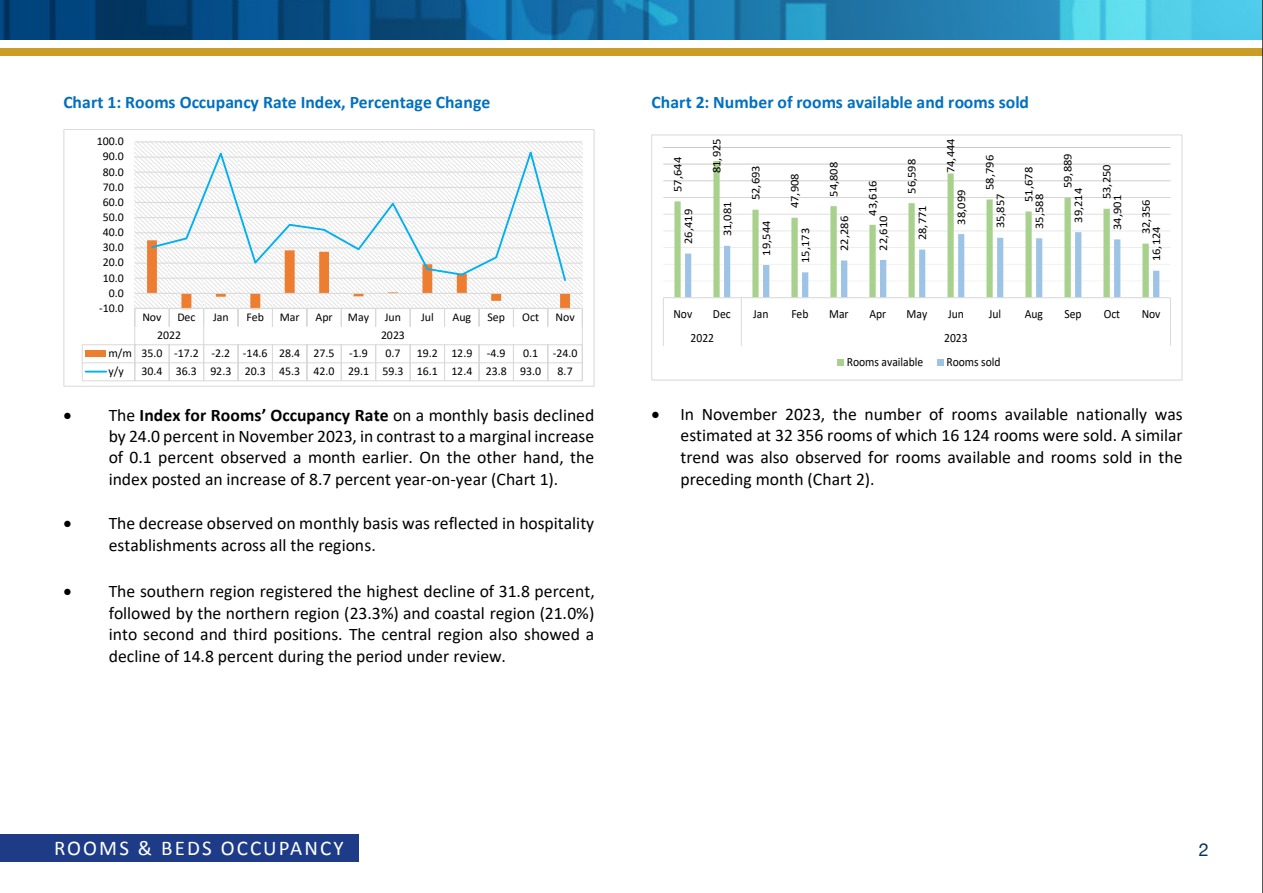
<style>
.page{position:relative;width:1263px;height:893px;background:#fff}
.page>*{position:absolute;margin:0;border:0;box-sizing:border-box;transform-origin:0 0}
.t1{font:21px "Calibri";letter-spacing:.1em;color:#fff}
.t2{font:17.7px/21.5px "Calibri";color:#000;text-align:justify}
.t3{font:700 17.7px "Calibri";letter-spacing:.005em;color:#0070c0}
.t4{font:12.6px "Calibri";letter-spacing:-.005em;color:#000;scale:.93 1}
.t5{font:11.85px "Calibri";letter-spacing:-.005em;color:#000}
.t6{font:11.7px "Calibri";color:#000;scale:1.08 1}
.t7{font:11.55px "Calibri";letter-spacing:.005em;color:#000;scale:1.08 1}
.s1{font-weight:700}
</style>
<div class="page">
<img style="left:0;top:0;width:1262px;height:39px">
<div style="left:0;top:49px;width:1263px;height:7px;background:#ca9e25"></div>
<div style="left:0;top:834px;width:359px;height:27px;background:#1d3b87"></div>
<hr style="left:1262px;top:0;width:1px;height:893px;background:#231f20">
<svg style="left:135px;top:142px;width:447px;height:166px;fill:#f6f6f6"></svg>
<hr style="left:135px;top:278px;width:447px;height:1px;background:#d9d9d9">
<hr style="left:135px;top:263px;width:447px;height:1px;background:#d9d9d9">
<hr style="left:135px;top:247px;width:447px;height:1px;background:#d9d9d9">
<hr style="left:135px;top:232px;width:447px;height:1px;background:#d9d9d9">
<hr style="left:135px;top:217px;width:447px;height:1px;background:#d9d9d9">
<hr style="left:135px;top:202px;width:447px;height:1px;background:#d9d9d9">
<hr style="left:135px;top:187px;width:447px;height:1px;background:#d9d9d9">
<hr style="left:135px;top:172px;width:447px;height:1px;background:#d9d9d9">
<hr style="left:135px;top:157px;width:447px;height:1px;background:#d9d9d9">
<hr style="left:135px;top:141px;width:447px;height:1px;background:#d9d9d9">
<hr style="left:135px;top:293px;width:447px;height:1px;background:#d9d9d9">
<hr style="left:135px;top:308px;width:447px;height:1px;background:#d9d9d9">
<hr style="left:82px;top:344px;width:500px;height:1px;background:#d9d9d9">
<div style="left:86px;top:350px;width:20px;height:7px;background:#ed7d31"></div>
<hr style="left:82px;top:362px;width:500px;height:1px;background:#d9d9d9">
<svg style="left:82px;top:345px;width:1px;height:35px"></svg>
<hr style="left:82px;top:380px;width:500px;height:1px;background:#d9d9d9">
<svg style="left:134px;top:308px;width:1px;height:72px"></svg>
<svg style="left:147px;top:240px;width:423px;height:141px"></svg>
<svg style="left:582px;top:308px;width:1px;height:73px"></svg>
<hr style="left:86px;top:371px;width:20px;height:2px;background:#00b0f0">
<svg style="left:150px;top:146px;width:417px;height:136px"></svg>
<div style="left:63px;top:129px;width:531px;height:258px;border:1px solid #d9d9d9"></div>
<svg style="left:663px;top:147px;width:507px;height:134px"></svg>
<svg style="left:674px;top:161px;width:475px;height:136px"></svg>
<hr style="left:663px;top:297px;width:507px;height:1px;background:#d9d9d9">
<svg style="left:663px;top:298px;width:1px;height:48px"></svg>
<svg style="left:685px;top:232px;width:474px;height:114px"></svg>
<svg style="left:1170px;top:298px;width:1px;height:48px"></svg>
<div style="left:838px;top:359px;width:6px;height:7px;background:#a9d18e"></div>
<div style="left:937px;top:359px;width:7px;height:7px;background:#9dc3e6"></div>
<div style="left:651px;top:135px;width:531px;height:245px;border:1px solid #d9d9d9"></div>
<p class="t3" style="left:63px;top:90px;width:429px">Chart 1: Rooms Occupancy Rate Index, Percentage Change</p>
<p class="t5" style="left:97px;top:133px;width:29px">100.0</p>
<p class="t5" style="left:103px;top:148px;width:23px">90.0</p>
<p class="t5" style="left:103px;top:163px;width:23px">80.0</p>
<p class="t5" style="left:103px;top:179px;width:23px">70.0</p>
<p class="t5" style="left:103px;top:194px;width:23px">60.0</p>
<p class="t5" style="left:103px;top:209px;width:23px">50.0</p>
<p class="t5" style="left:103px;top:224px;width:23px">40.0</p>
<p class="t5" style="left:103px;top:239px;width:23px">30.0</p>
<p class="t5" style="left:103px;top:254px;width:23px">20.0</p>
<p class="t5" style="left:103px;top:269px;width:23px">10.0</p>
<p class="t5" style="left:109px;top:285px;width:17px">0.0</p>
<p class="t5" style="left:99px;top:300px;width:26px">-10.0</p>
<p class="t5" style="left:142px;top:309px;width:21px">Nov</p>
<p class="t5" style="left:177px;top:309px;width:20px">Dec</p>
<p class="t5" style="left:213px;top:309px;width:17px">Jan</p>
<p class="t5" style="left:246px;top:309px;width:19px">Feb</p>
<p class="t5" style="left:280px;top:309px;width:21px">Mar</p>
<p class="t5" style="left:315px;top:309px;width:19px">Apr</p>
<p class="t5" style="left:348px;top:309px;width:23px">May</p>
<p class="t5" style="left:385px;top:309px;width:18px">Jun</p>
<p class="t5" style="left:421px;top:309px;width:14px">Jul</p>
<p class="t5" style="left:452px;top:309px;width:20px">Aug</p>
<p class="t5" style="left:487px;top:309px;width:19px">Sep</p>
<p class="t5" style="left:522px;top:309px;width:18px">Oct</p>
<p class="t5" style="left:555px;top:309px;width:21px">Nov</p>
<p class="t5" style="left:157px;top:327px;width:25px">2022</p>
<p class="t5" style="left:381px;top:327px;width:25px">2023</p>
<p class="t5" style="left:108px;top:345px;width:261px">m/m 35.0 -17.2 -2.2 -14.6 28.4 27.5 -1.9</p>
<p class="t5" style="left:385px;top:345px;width:17px">0.7</p>
<p class="t5" style="left:417px;top:345px;width:90px">19.2 12.9 -4.9</p>
<p class="t5" style="left:523px;top:345px;width:56px">0.1 -24.0</p>
<p class="t5" style="left:108px;top:363px;width:17px">y/y</p>
<p class="t5" style="left:141px;top:363px;width:401px">30.4 36.3 92.3 20.3 45.3 42.0 29.1 59.3 16.1 12.4 23.8 93.0</p>
<p class="t5" style="left:558px;top:363px;width:17px">8.7</p>
<p class="t2" style="left:109px;top:403px;width:487px;text-indent:-45px">• The <span class="s1">Index for Rooms’ Occupancy Rate</span> on a monthly basis declined by 24.0 percent in November 2023, in contrast to a marginal increase of 0.1 percent observed a month earlier. On the other hand, the index posted an increase of 8.7 percent year-on-year (Chart 1).</p>
<p class="t2" style="left:109px;top:512px;width:487px;text-indent:-45px">• The decrease observed on monthly basis was reflected in hospitality establishments across all the regions.</p>
<p class="t2" style="left:109px;top:580px;width:487px;text-indent:-45px">• The southern region registered the highest decline of 31.8 percent, followed by the northern region (23.3%) and coastal region (21.0%) into second and third positions. The central region also showed a decline of 14.8 percent during the period under review.</p>
<p class="t3" style="left:652px;top:90px;width:379px">Chart 2: Number of rooms available and rooms sold</p>
<p class="t7" style="left:670px;top:192px;width:34px;rotate:-90deg">57,644</p>
<p class="t7" style="left:709px;top:173px;width:34px;rotate:-90deg">81,925</p>
<p class="t7" style="left:680px;top:244px;width:34px;rotate:-90deg">26,419</p>
<p class="t7" style="left:719px;top:236px;width:34px;rotate:-90deg">31,081</p>
<p class="t7" style="left:904px;top:194px;width:34px;rotate:-90deg">56,598</p>
<p class="t6" style="left:747px;top:200px;width:34px;rotate:-90deg">52,693</p>
<p class="t6" style="left:786px;top:208px;width:34px;rotate:-90deg">47,908</p>
<p class="t6" style="left:825px;top:197px;width:34px;rotate:-90deg">54,808</p>
<p class="t7" style="left:865px;top:215px;width:34px;rotate:-90deg">43,616</p>
<p class="t7" style="left:836px;top:251px;width:34px;rotate:-90deg">22,286</p>
<p class="t7" style="left:875px;top:251px;width:34px;rotate:-90deg">22,610</p>
<p class="t7" style="left:914px;top:240px;width:34px;rotate:-90deg">28,771</p>
<p class="t7" style="left:758px;top:256px;width:34px;rotate:-90deg">19,544</p>
<p class="t7" style="left:797px;top:263px;width:34px;rotate:-90deg">15,173</p>
<p class="t7" style="left:943px;top:173px;width:34px;rotate:-90deg">74,444</p>
<p class="t7" style="left:1060px;top:188px;width:34px;rotate:-90deg">59,889</p>
<p class="t7" style="left:1099px;top:199px;width:34px;rotate:-90deg">53,250</p>
<p class="t7" style="left:982px;top:190px;width:34px;rotate:-90deg">58,796</p>
<p class="t7" style="left:1021px;top:202px;width:34px;rotate:-90deg">51,678</p>
<p class="t7" style="left:953px;top:225px;width:34px;rotate:-90deg">38,099</p>
<p class="t7" style="left:992px;top:228px;width:34px;rotate:-90deg">35,857</p>
<p class="t7" style="left:1031px;top:229px;width:34px;rotate:-90deg">35,588</p>
<p class="t7" style="left:1070px;top:223px;width:34px;rotate:-90deg">39,214</p>
<p class="t7" style="left:1109px;top:230px;width:34px;rotate:-90deg">34,901</p>
<p class="t7" style="left:1138px;top:234px;width:34px;rotate:-90deg">32,356</p>
<p class="t6" style="left:1148px;top:261px;width:34px;rotate:-90deg">16,124</p>
<p class="t4" style="left:673px;top:305px;width:22px">Nov</p>
<p class="t4" style="left:713px;top:305px;width:21px">Dec</p>
<p class="t4" style="left:753px;top:305px;width:18px">Jan</p>
<p class="t4" style="left:791px;top:305px;width:20px">Feb</p>
<p class="t4" style="left:829px;top:305px;width:22px">Mar</p>
<p class="t4" style="left:869px;top:305px;width:20px">Apr</p>
<p class="t4" style="left:906px;top:305px;width:24px">May</p>
<p class="t4" style="left:948px;top:305px;width:18px">Jun</p>
<p class="t4" style="left:989px;top:305px;width:15px">Jul</p>
<p class="t4" style="left:1025px;top:305px;width:21px">Aug</p>
<p class="t4" style="left:1064px;top:305px;width:20px">Sep</p>
<p class="t4" style="left:1104px;top:305px;width:19px">Oct</p>
<p class="t4" style="left:1142px;top:305px;width:22px">Nov</p>
<p class="t4" style="left:691px;top:329px;width:27px">2022</p>
<p class="t4" style="left:944px;top:329px;width:27px">2023</p>
<p class="t4" style="left:847px;top:353px;width:84px">Rooms available</p>
<p class="t4" style="left:946px;top:353px;width:60px">Rooms sold</p>
<p class="t2" style="left:680px;top:403px;width:504px;text-indent:-29px">• In November 2023, the number of rooms available nationally was estimated at 32 356 rooms of which 16 124 rooms were sold. A similar trend was also observed for rooms available and rooms sold in the preceding month (Chart 2).</p>
<p class="t1" style="left:54px;top:833px;width:291px">ROOMS &amp; BEDS OCCUPANCY</p>
</div>
